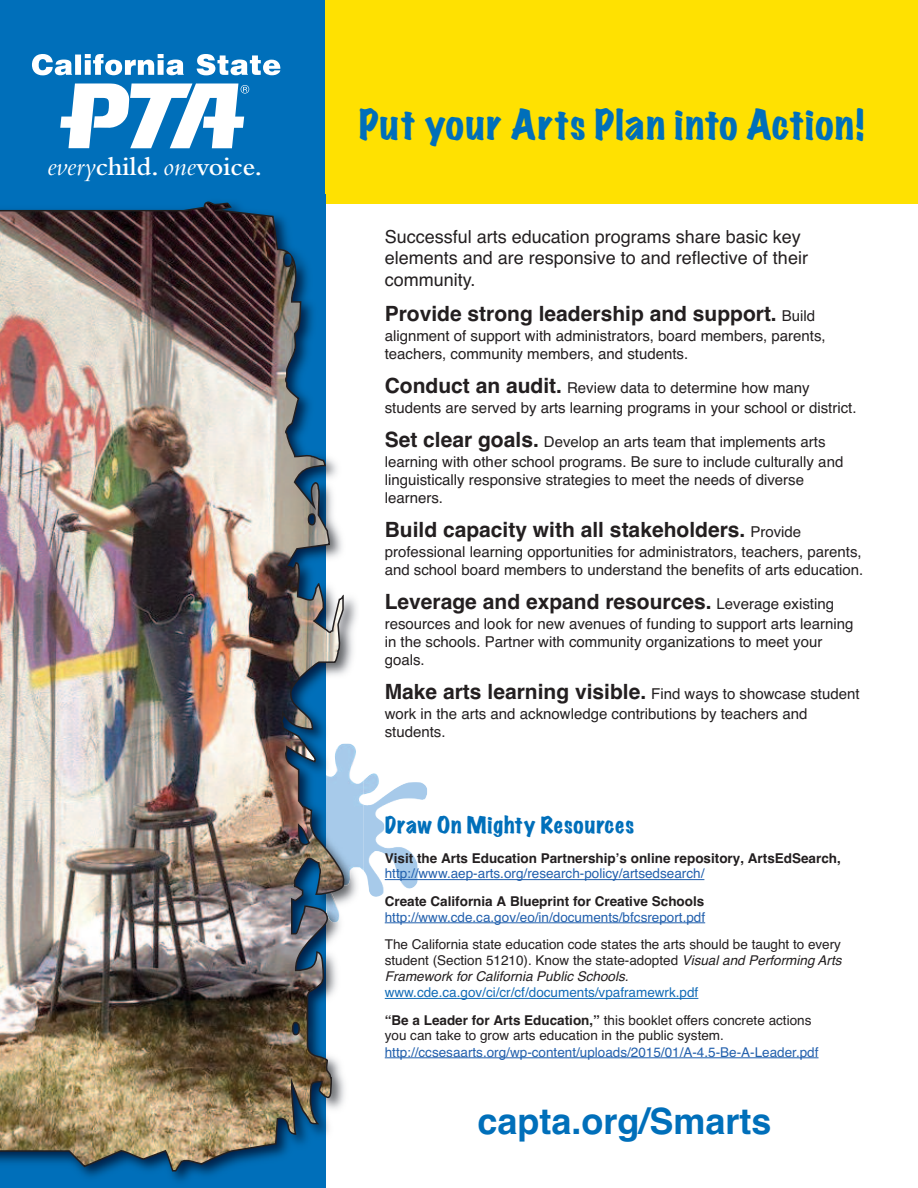
<style>
.page{position:relative;width:918px;height:1188px;background:#fff}
.page>*{position:absolute;margin:0;border:0;box-sizing:border-box;transform-origin:0 0}
.t1{font:expanded 37.5px "Marker Felt";letter-spacing:.03em;color:#006fba}
.t2{font:700 36px "Helvetica";color:#006fba}
.t3{font:600 27px "Bembo";color:#fff}
.t4{font:700 21px "Helvetica";color:#231f20}
.t5{font:expanded 21px "Marker Felt";letter-spacing:.04em;color:#006fba}
.t6{font:18px/21.6px "Helvetica";color:#231f20}
.t7{font:15px/18px "Helvetica";color:#231f20}
.t8{font:13.5px/16.2px "Helvetica";color:#231f20;text-align:justify}
.t9{font:13.5px "Helvetica";color:#2260ad}
.t10{font:13.5px/27.3px "Helvetica";color:#126cb7}
.t11{font:700 13.5px "Helvetica";color:#231f20}
.s1{font-weight:400;font-style:italic}
.s2{font-weight:400;font-size:15px}
.s3{font-weight:700;font-size:21px}
.s4{font-style:italic}
.s5{font-weight:700;color:#231f20}
.s6{color:#231f20}
</style>
<div class="page">
<img style="left:364px;top:782px;width:63px;height:115px">
<img style="left:364px;top:773px;width:15px;height:21px">
<div style="left:0;top:0;width:918px;height:204px;background:#ffe101"></div>
<div style="left:0;top:0;width:325px;height:1188px;background:#006fba"></div>
<hr style="left:385px;top:879px;width:319px;height:1px;background:#2260ad">
<hr style="left:385px;top:922px;width:320px;height:1px;background:#2260ad">
<hr style="left:385px;top:998px;width:313px;height:1px;background:#126cb7">
<hr style="left:385px;top:1057px;width:434px;height:1px;background:#2260ad">
<img style="left:325px;top:1050px;width:20px;height:138px">
<img style="left:325px;top:195px;width:32px;height:549px">
<img style="left:345px;top:744px;width:19px;height:159px">
<img style="left:0;top:201px;width:325px;height:981px">
<img style="left:0;top:202px;width:345px;height:848px">
<svg style="left:32px;top:54px;width:248px;height:21px"></svg>
<svg style="left:60px;top:83px;width:189px;height:65px"></svg>
<h3 class="t3" style="left:47px;top:156px;width:217px"><span class="s1">every</span>child. <span class="s1">one</span>voice.</h3>
<h1 class="t1" style="left:359px;top:95px;width:506px">Put your Arts Plan into Action!</h1>
<p class="t6" style="left:385px;top:226px;width:425px">Successful arts education programs share basic key elements and are responsive to and reflective of their community.</p>
<h3 class="t4" style="left:385px;top:302px;width:432px">Provide strong leadership and support. <span class="s2">Build</span></h3>
<p class="t7" style="left:385px;top:327px;width:443px">alignment of support with administrators, board members, parents, teachers, community members, and students.</p>
<p class="t7" style="left:385px;top:378px;width:473px;line-height:20.2px"><span class="s3">Conduct an audit.</span> Review data to determine how many students are served by arts learning programs in your school or district.</p>
<p class="t7" style="left:385px;top:432px;width:460px;line-height:20.2px"><span class="s3">Set clear goals.</span> Develop an arts team that implements arts learning with other school programs. Be sure to include culturally and</p>
<p class="t7" style="left:385px;top:471px;width:421px">linguistically responsive strategies to meet the needs of diverse learners.</p>
<h3 class="t4" style="left:385px;top:518px;width:418px">Build capacity with all stakeholders. <span class="s2">Provide</span></h3>
<p class="t7" style="left:385px;top:543px;width:480px">professional learning opportunities for administrators, teachers, parents, and school board members to understand the benefits of arts education.</p>
<h3 class="t4" style="left:385px;top:590px;width:451px">Leverage and expand resources. <span class="s2">Leverage existing</span></h3>
<p class="t7" style="left:385px;top:615px;width:470px">resources and look for new avenues of funding to support arts learning in the schools. Partner with community organizations to meet your goals.</p>
<p class="t7" style="left:385px;top:684px;width:476px;line-height:20.2px"><span class="s3">Make arts learning visible.</span> Find ways to showcase student work in the arts and acknowledge contributions by teachers and</p>
<p class="t7" style="left:385px;top:723px;width:62px">students.</p>
<h3 class="t5" style="left:385px;top:808px;width:251px">Draw On Mighty Resources</h3>
<p class="t11" style="left:385px;top:850px;width:458px">Visit the Arts Education Partnership’s online repository, ArtsEdSearch,</p>
<p class="t9" style="left:385px;top:866px;width:321px">http://www.aep-arts.org/research-policy/artsedsearch/</p>
<p class="t11" style="left:385px;top:893px;width:321px">Create California A Blueprint for Creative Schools</p>
<p class="t9" style="left:385px;top:909px;width:322px">http://www.cde.ca.gov/eo/in/documents/bfcsreport.pdf</p>
<p class="t8" style="left:385px;top:936px;width:458px">The California state education code states the arts should be taught to every student (Section 51210). Know the state-adopted <span class="s4">Visual and Performing Arts Framework for California Public Schools.</span></p>
<p class="t10" style="left:385px;top:979px;width:428px">www.cde.ca.gov/ci/cr/cf/documents/vpaframewrk.pdf<br><span class="s5">“Be a Leader for Arts Education,”</span> <span class="s6">this booklet offers concrete actions</span></p>
<p class="t8" style="left:385px;top:1028px;width:341px">you can take to grow arts education in the public system.</p>
<p class="t9" style="left:385px;top:1044px;width:435px">http://ccsesaarts.org/wp-content/uploads/2015/01/A-4.5-Be-A-Leader.pdf</p>
<h2 class="t2" style="left:477px;top:1100px;width:296px">capta.org/Smarts</h2>
</div>
